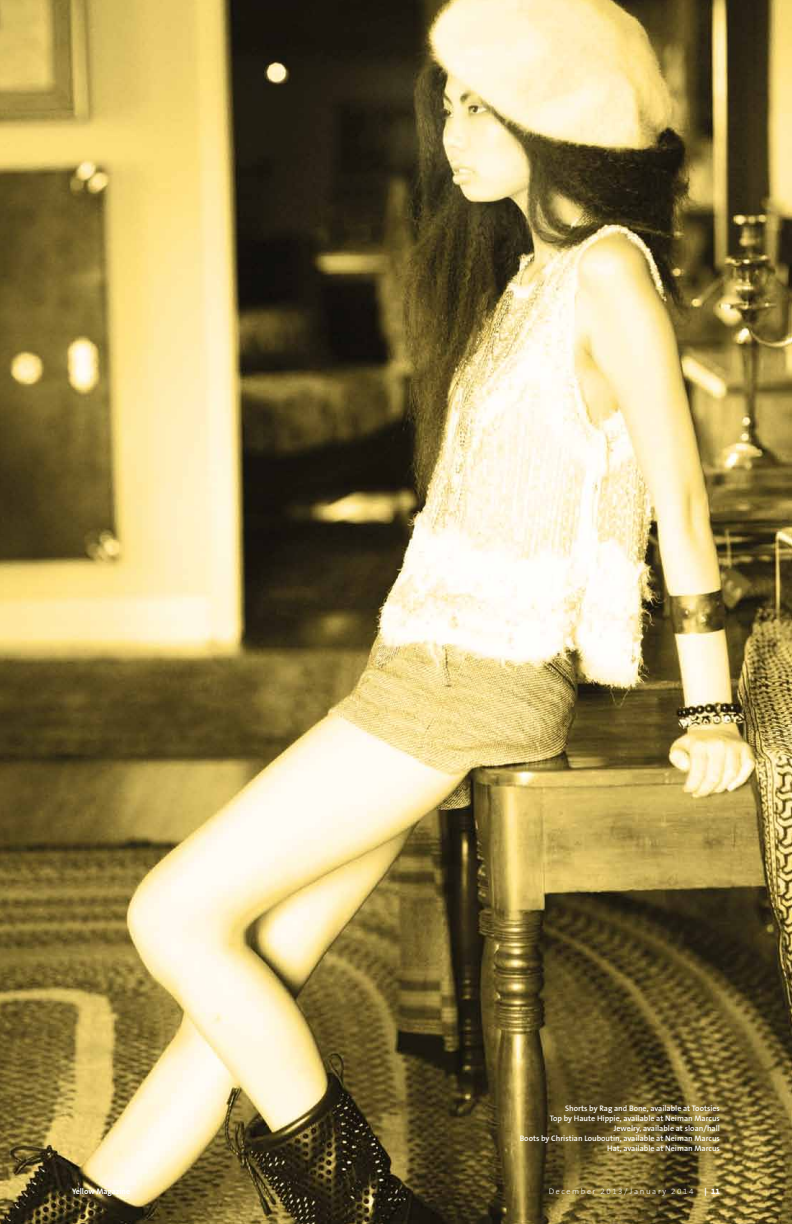
<style>
.page{position:relative;width:792px;height:1224px;background:#fff}
.page>*{position:absolute;margin:0;border:0;box-sizing:border-box;transform-origin:0 0}
.t1{font:600 8px/10px "The Sans B6";color:#fff;text-align:right}
.t2{font:300 8px "The Sans B3";letter-spacing:.2em;color:#fff}
.t3{font:700 8px "The Sans B7";letter-spacing:-.005em;color:#fff}
.t4{font:800 8px "The Sans B8";color:#fff}
</style>
<div class="page">
<img style="left:0;top:0;width:792px;height:1224px">
<p class="t1" style="left:520px;top:1104px;width:202px">Shorts by Rag and Bone, available at Tootsies<br>Top by Haute Hippie, available at Neiman Marcus<br>Jewelry, available at sloan/hall<br>Boots by Christian Louboutin, available at Neiman Marcus Hat, available at Neiman Marcus</p>
<p class="t3" style="left:72px;top:1187px;width:60px">Yellow Magazine</p>
<p class="t2" style="left:549px;top:1187px;width:146px">December 2013/January 2014</p>
<p class="t4" style="left:704px;top:1187px;width:17px">| 11</p>
</div>
